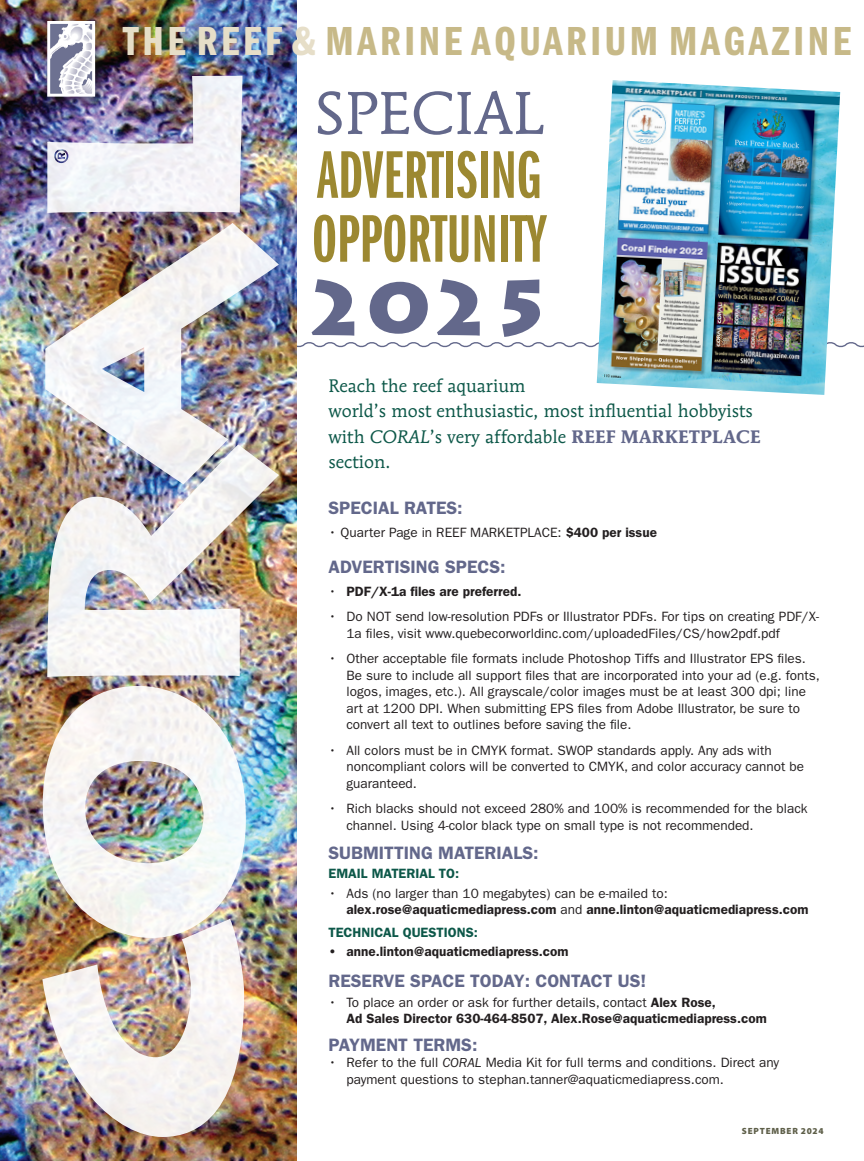
<style>
.page{position:relative;width:864px;height:1161px;background:#fff}
.page>*{position:absolute;margin:0;border:0;box-sizing:border-box;transform-origin:0 0}
.t1{font:900 76.8px "Lithos Pro";color:#63688b}
.t2{font:69.75px/63.9px "ITC Franklin Gothic Std Dm X Cp";color:#9c8831}
.t3{font:59.7px "Mendoza Roman Std";color:#63688b}
.Body{font:42px "ITC Franklin Gothic Std Dm Cp";letter-spacing:.08em;color:#c7b988;scale:1.07 1}
.big_opener_para{font:18px/25.5px "Mendoza Roman Std";color:#0d5849}
.Chart_head{font:600 18px "ITC Franklin Gothic Std";color:#63688b}
.text{font:600 18px "ITC Franklin Gothic Std";color:#63688b}
.text-2{font:13.5px/16.5px "ITC Franklin Gothic Std";color:#231f20}
.text-3{font:600 13.5px/16.5px "ITC Franklin Gothic Std";color:#231f20}
.text-4{font:600 13.5px "ITC Franklin Gothic Std";color:#0d5849}
.Contents{font:900 9px "Myriad Pro";letter-spacing:.09em;color:#5e5f49}
.s1{color:#e6dec8}
.s2{font-style:italic}
.s3{font-weight:700;color:#63688b}
.s4{font-weight:600}
.s5{font-weight:400}
</style>
<div class="page">
<svg style="left:296px;top:340px;width:568px;height:9px"></svg>
<img style="left:597px;top:80px;width:243px;height:315px">
<img style="left:0;top:0;width:296px;height:1161px">
<img style="left:42px;top:76px;width:237px;height:1061px">
<div style="left:44px;top:17px;width:64px;height:93px;background:#231f20;opacity:.45"></div>
<img style="left:51px;top:25px;width:40px;height:68px">
<div style="left:47px;top:21px;width:48px;height:76px;border:3px solid #fff"></div>
<p class="Body" style="left:123px;top:18px;width:682px"><span class="s1">THE REEF &amp;</span> MARINE AQUARIUM MAGAZINE</p>
<p class="t3" style="left:315px;top:76px;width:230px">SPECIAL</p>
<p class="t2" style="left:312px;top:144px;width:236px">ADVERTISING<br>OPPORTUNITY</p>
<p class="t1" style="left:305px;top:261px;width:251px">2025</p>
<p class="big_opener_para" style="left:329px;top:372px;width:434px">Reach the reef aquarium<br>world’s most enthusiastic, most influential hobbyists with <span class="s2">CORAL</span>’s very affordable <span class="s3">REEF MARKETPLACE </span>section.</p>
<p class="Chart_head" style="left:329px;top:497px;width:136px">SPECIAL RATES:</p>
<p class="text-2" style="left:329px;top:524px;width:330px">• Quarter Page in REEF MARKETPLACE: <span class="s4">$400 per issue</span></p>
<p class="Chart_head" style="left:329px;top:557px;width:179px">ADVERTISING SPECS:</p>
<p class="text-3" style="left:329px;top:583px;width:194px"><span class="s5">•</span> PDF/X-1a files are preferred.</p>
<p class="text-2" style="left:347px;top:609px;width:474px;text-indent:-18px">• Do NOT send low-resolution PDFs or Illustrator PDFs. For tips on creating PDF/X-<br>1a files, visit www.quebecorworldinc.com/uploadedFiles/CS/how2pdf.pdf</p>
<p class="text-2" style="left:347px;top:651px;width:475px;text-indent:-18px">• Other acceptable file formats include Photoshop Tiffs and Illustrator EPS files.<br>Be sure to include all support files that are incorporated into your ad (e.g. fonts, logos, images, etc.). All grayscale/color images must be at least 300 dpi; line art at 1200 DPI. When submitting EPS files from Adobe Illustrator, be sure to convert all text to outlines before saving the file.</p>
<p class="text-2" style="left:347px;top:742px;width:459px;text-indent:-18px">• All colors must be in CMYK format. SWOP standards apply. Any ads with noncompliant colors will be converted to CMYK, and color accuracy cannot be guaranteed.</p>
<p class="text-2" style="left:347px;top:801px;width:463px;text-indent:-18px">• Rich blacks should not exceed 280% and 100% is recommended for the black channel. Using 4-color black type on small type is not recommended.</p>
<p class="Chart_head" style="left:329px;top:842px;width:212px">SUBMITTING MATERIALS:</p>
<p class="text-4" style="left:329px;top:866px;width:132px">EMAIL MATERIAL TO:</p>
<p class="text-3" style="left:347px;top:885px;width:463px;text-indent:-18px"><span class="s5">• Ads (no larger than 10 megabytes) can be e-mailed to: </span>alex.rose@aquaticmediapress.com <span class="s5">and</span> anne.linton@aquaticmediapress.com</p>
<p class="text-4" style="left:329px;top:924px;width:151px">TECHNICAL QUESTIONS:</p>
<p class="text-3" style="left:329px;top:944px;width:241px">• anne.linton@aquaticmediapress.com</p>
<p class="Chart_head" style="left:329px;top:970px;width:319px">RESERVE SPACE TODAY: CONTACT US!</p>
<p class="text-3" style="left:347px;top:994px;width:422px;text-indent:-18px"><span class="s5">• To place an order or ask for further details, contact</span> Alex Rose,<br>Ad Sales Director 630-464-8507, Alex.Rose@aquaticmediapress.com</p>
<p class="text" style="left:329px;top:1034px;width:150px">PAYMENT TERMS:</p>
<p class="text-2" style="left:347px;top:1054px;width:434px;text-indent:-18px">• Refer to the full <span class="s2">CORAL</span> Media Kit for full terms and conditions. Direct any payment questions to stephan.tanner@aquaticmediapress.com.</p>
<p class="Contents" style="left:742px;top:1125px;width:83px">SEPTEMBER 2024</p>
</div>
